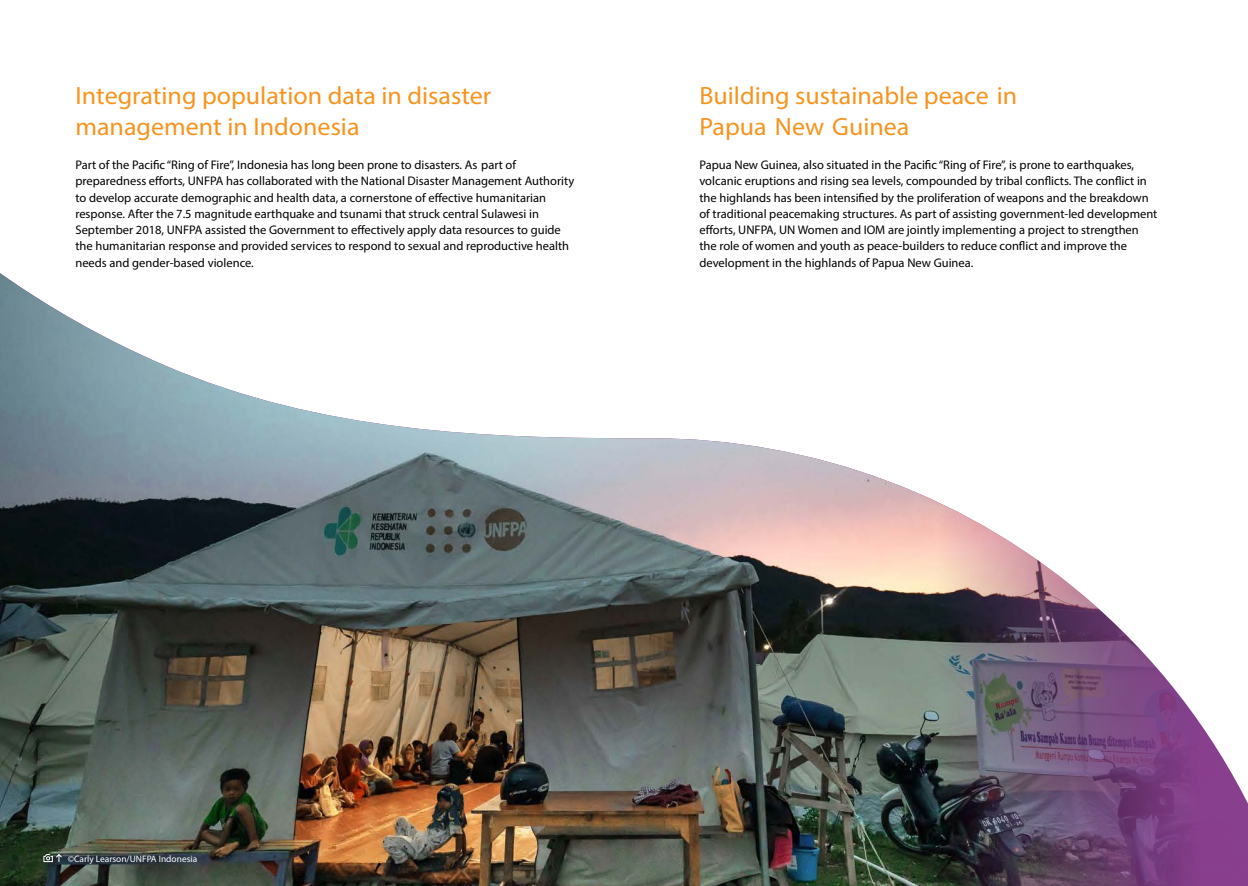
<style>
.page{position:relative;width:1248px;height:886px;background:#fff}
.page>*{position:absolute;margin:0;border:0;box-sizing:border-box;transform-origin:0 0}
.t1{font:25px/31.2px "Myriad Pro";color:#f7941e;scale:1.04 1}
.t2{font:12.5px/16.2px "Myriad Pro";color:#000}
.t3{font:9.38px "Myriad Pro";color:#fff}
</style>
<div class="page">
<img style="left:0;top:273px;width:1247px;height:613px">
<svg style="left:43px;top:854px;width:20px;height:8px"></svg>
<h1 class="t1" style="left:75px;top:79px;width:401px">Integrating population data in disaster management in Indonesia</h1>
<p class="t2" style="left:75px;top:156px;width:500px">Part of the Pacific “Ring of Fire”, Indonesia has long been prone to disasters. As part of preparedness efforts, UNFPA has collaborated with the National Disaster Management Authority to develop accurate demographic and health data, a cornerstone of effective humanitarian response. After the 7.5 magnitude earthquake and tsunami that struck central Sulawesi in September 2018, UNFPA assisted the Government to effectively apply data resources to guide the humanitarian response and provided services to respond to sexual and reproductive health needs and gender-based violence.</p>
<h1 class="t1" style="left:699px;top:79px;width:307px">Building sustainable peace in<br>Papua New Guinea</h1>
<p class="t2" style="left:699px;top:156px;width:459px">Papua New Guinea, also situated in the Pacific “Ring of Fire”, is prone to earthquakes, volcanic eruptions and rising sea levels, compounded by tribal conflicts. The conflict in the highlands has been intensified by the proliferation of weapons and the breakdown of traditional peacemaking structures. As part of assisting government-led development efforts, UNFPA, UN Women and IOM are jointly implementing a project to strengthen the role of women and youth as peace-builders to reduce conflict and improve the development in the highlands of Papua New Guinea.</p>
<p class="t3" style="left:68px;top:853px;width:131px">©Carly Learson/UNFPA Indonesia</p>
</div>
